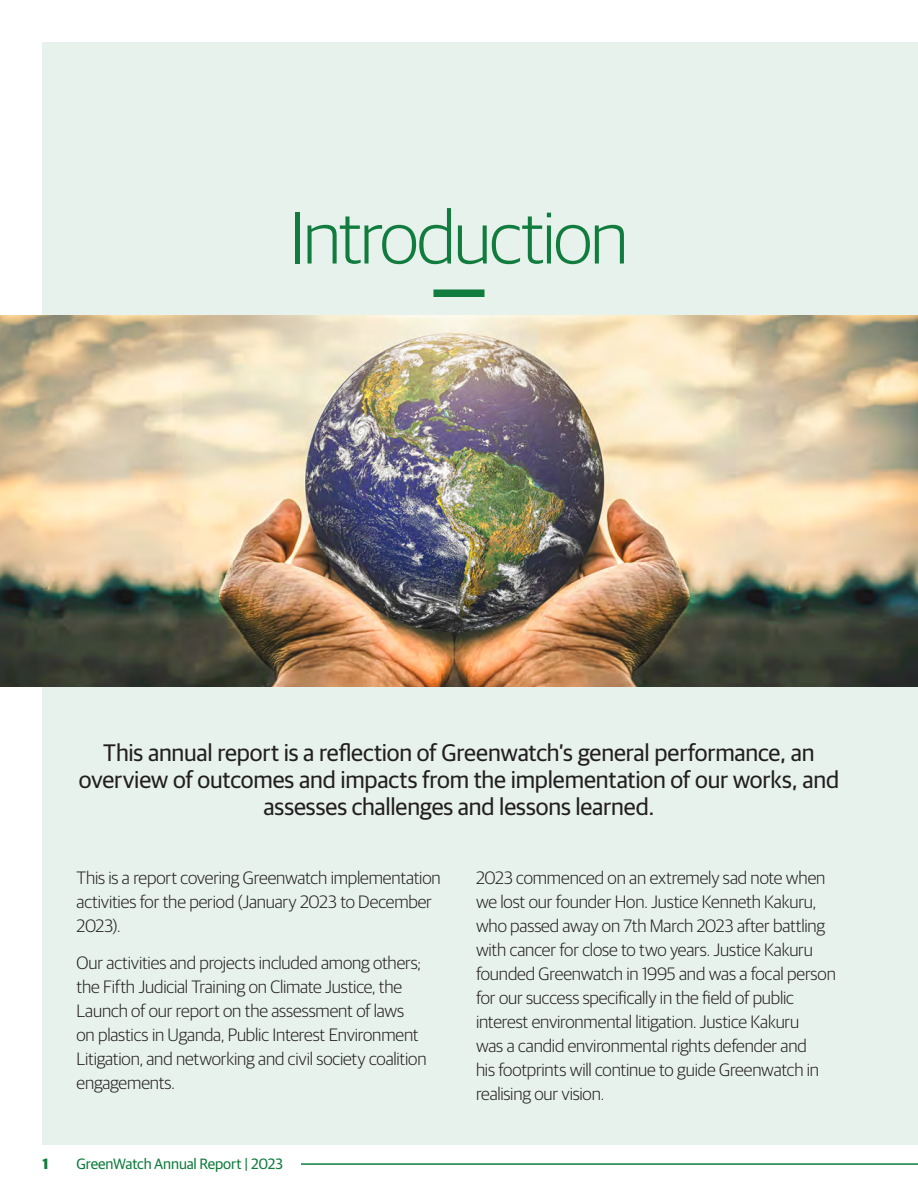
<style>
.page{position:relative;width:918px;height:1188px;background:#fff}
.page>*{position:absolute;margin:0;border:0;box-sizing:border-box;transform-origin:0 0}
.t1{font:300 75px "Guardian Sans";letter-spacing:-.03em;color:#107c3e}
.t2{font:24px/27px "Guardian Sans";letter-spacing:-.01em;color:#231f20;text-align:center}
.t3{font:300 18px/24px "Guardian Sans";letter-spacing:-.01em;color:#231f20}
.t4{font:15px "Guardian Sans";letter-spacing:-.01em;color:#107c3e}
.t5{font:700 15px "Guardian Sans";color:#107c3e}
</style>
<div class="page">
<div style="left:43px;top:43px;width:875px;height:1102px;background:#e7f2ec"></div>
<hr style="left:301px;top:1163px;width:617px;height:2px;background:#107c3e">
<div style="left:433px;top:289px;width:52px;height:8px;background:#107c3e"></div>
<img style="left:0;top:316px;width:917px;height:371px">
<hr style="left:917px;top:316px;width:1px;height:371px;background:#107c3e">
<h1 class="t1" style="left:290px;top:186px;width:340px">Introduction</h1>
<h2 class="t2" style="left:79px;top:737px;width:762px">This annual report is a reflection of Greenwatch’s general performance, an overview of outcomes and impacts from the implementation of our works, and assesses challenges and lessons learned.</h2>
<p class="t3" style="left:77px;top:865px;width:366px">This is a report covering Greenwatch implementation activities for the period (January 2023 to December<br>2023).</p>
<p class="t3" style="left:77px;top:949px;width:352px">Our activities and projects included among others; the Fifth Judicial Training on Climate Justice, the Launch of our report on the assessment of laws on plastics in Uganda, Public Interest Environment Litigation, and networking and civil society coalition engagements.</p>
<p class="t5" style="left:43px;top:1153px;width:7px">1</p>
<p class="t4" style="left:77px;top:1153px;width:208px">GreenWatch Annual Report | 2023</p>
<p class="t3" style="left:476px;top:865px;width:361px">2023 commenced on an extremely sad note when we lost our founder Hon. Justice Kenneth Kakuru, who passed away on 7th March 2023 after battling with cancer for close to two years. Justice Kakuru founded Greenwatch in 1995 and was a focal person for our success specifically in the field of public interest environmental litigation. Justice Kakuru<br>was a candid environmental rights defender and<br>his footprints will continue to guide Greenwatch in realising our vision.</p>
</div>
